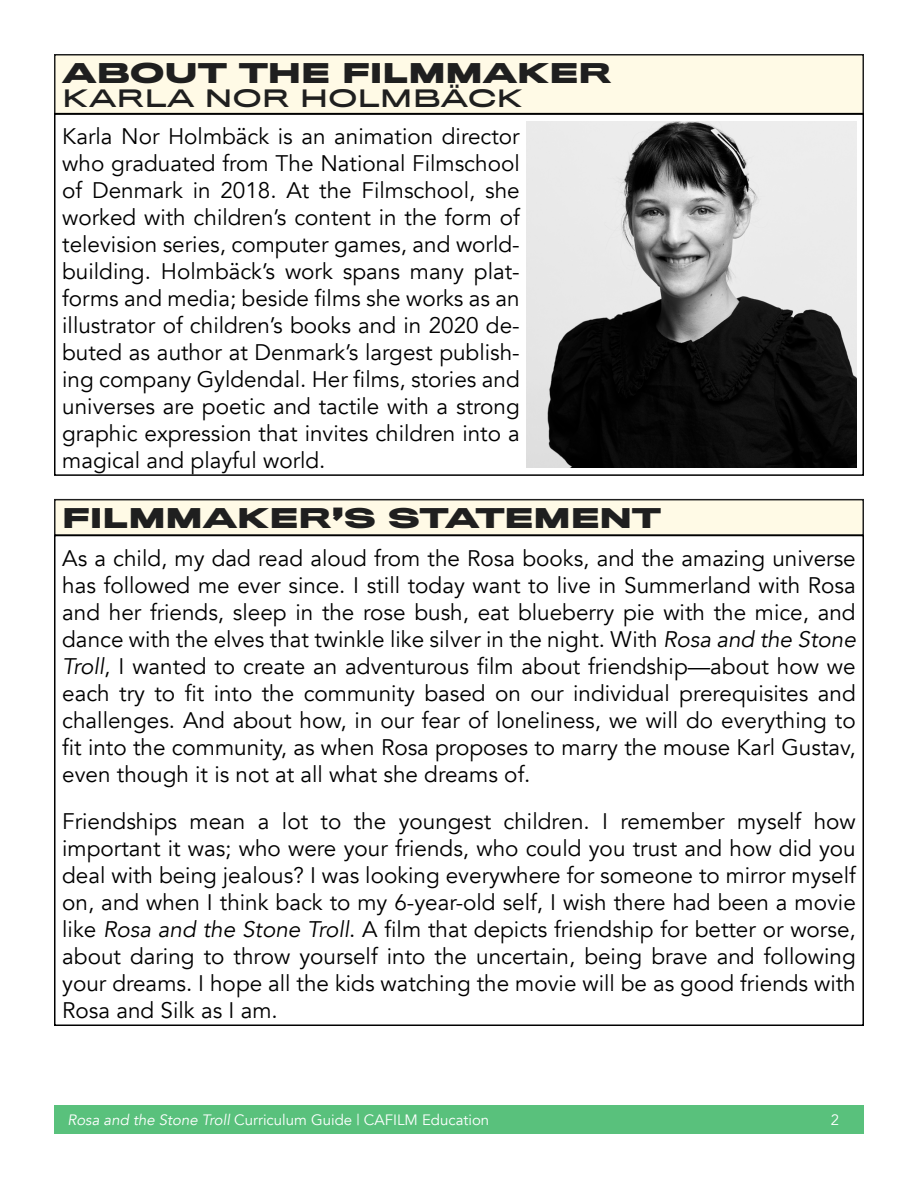
<style>
.page{position:relative;width:918px;height:1188px;background:#fff}
.page>*{position:absolute;margin:0;border:0;box-sizing:border-box;transform-origin:0 0}
.t1{font:700 25.5px "Titling Gothic FB Extended";color:#1f1f1f}
.t2{font:22.5px/27px "Avenir";color:#000;text-align:justify}
.t3{font:22.5px "Titling Gothic FB Extended Standard";color:#1f1f1f}
.t4{font:15px "Avenir";color:#fff}
.s1{font-style:italic}
</style>
<div class="page">
<div style="left:54px;top:1105px;width:810px;height:29px;background:#59c17c"></div>
<div style="left:55px;top:55px;width:808px;height:59px;background:#fffae6"></div>
<div style="left:54px;top:54px;width:810px;height:61px;border:2px solid #1f1f1f"></div>
<div style="left:55px;top:500px;width:808px;height:35px;background:#fffae6"></div>
<div style="left:54px;top:499px;width:810px;height:37px;border:2px solid #1f1f1f"></div>
<div style="left:54px;top:113px;width:810px;height:363px;border:2px solid #000"></div>
<img style="left:526px;top:122px;width:330px;height:346px">
<p class="t1" style="left:62px;top:56px;width:551px">ABOUT THE FILMMAKER</p>
<p class="t3" style="left:62px;top:84px;width:462px">KARLA NOR HOLMBÄCK</p>
<p class="t2" style="left:62px;top:123px;width:459px">Karla Nor Holmbäck is an animation director who graduated from The National Filmschool of Denmark in 2018. At the Filmschool, she worked with children’s content in the form of television series, computer games, and world&shy;building. Holmbäck’s work spans many plat&shy;forms and media; beside films she works as an illustrator of children’s books and in 2020 de&shy;buted as author at Denmark’s largest publish&shy;ing company Gyldendal. Her films, stories and universes are poetic and tactile with a strong graphic expression that invites children into a magical and playful world.</p>
<p class="t1" style="left:62px;top:501px;width:600px">FILMMAKER’S STATEMENT</p>
<p class="t2" style="left:62px;top:545px;width:795px">As a child, my dad read aloud from the Rosa books, and the amazing universe has followed me ever since. I still today want to live in Summerland with Rosa and her friends, sleep in the rose bush, eat blueberry pie with the mice, and dance with the elves that twinkle like silver in the night. With <span class="s1">Rosa and the Stone Troll</span>, I wanted to create an adventurous film about friendship—about how we each try to fit into the community based on our individual prerequisites and challenges. And about how, in our fear of loneliness, we will do everything to fit into the community, as when Rosa proposes to marry the mouse Karl Gustav, even though it is not at all what she dreams of.</p>
<p class="t2" style="left:62px;top:808px;width:795px">Friendships mean a lot to the youngest children. I remember myself how important it was; who were your friends, who could you trust and how did you deal with being jealous? I was looking everywhere for someone to mirror myself on, and when I think back to my 6-year-old self, I wish there had been a movie like <span class="s1">Rosa and the Stone Troll</span>. A film that depicts friendship for better or worse, about daring to throw yourself into the uncertain, being brave and following your dreams. I hope all the kids watching the movie will be as good friends with Rosa and Silk as I am.</p>
<p class="t4" style="left:68px;top:1111px;width:423px"><span class="s1">Rosa and the Stone Troll</span> Curriculum Guide | CAFILM Education</p>
<p class="t4" style="left:831px;top:1111px;width:10px">2</p>
</div>
